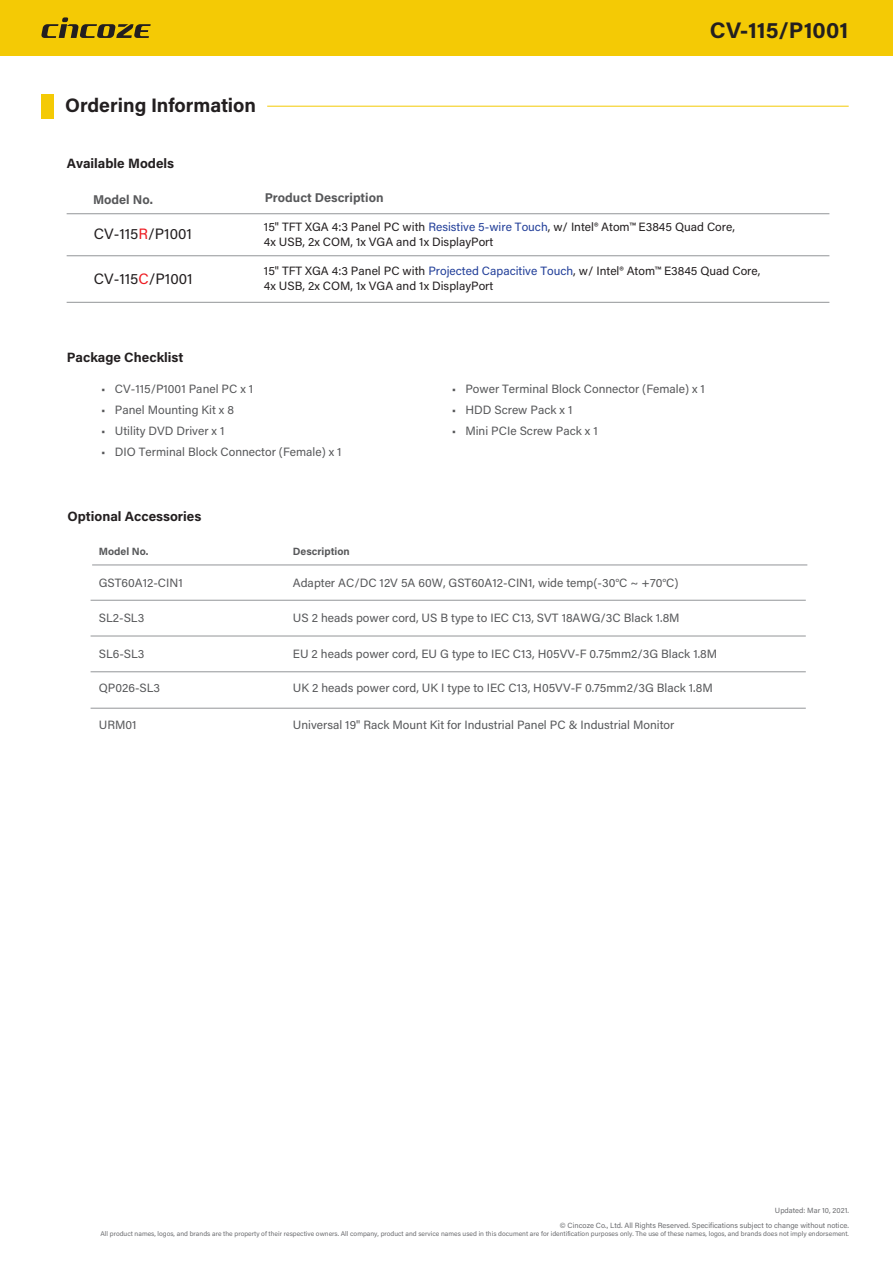
<style>
.page{position:relative;width:893px;height:1263px;background:#fff}
.page>*{position:absolute;margin:0;border:0;box-sizing:border-box;transform-origin:0 0}
.t1{font:700 22.5px "Acumin Pro";color:#231f20}
.t2{font:700 19.5px "Acumin Pro";letter-spacing:-.005em;color:#231f20}
.t3{font:15px "Acumin Pro";color:#231f20}
.t4{font:700 13.5px "Acumin Pro";color:#231f20}
.t5{font:700 12.6px "Acumin Pro";color:#57585a}
.t6{font:12px "Acumin Pro";color:#57585a}
.t7{font:12px/14.4px "Acumin Pro";color:#231f20}
.t8{font:700 10.5px "Acumin Pro";color:#57585a}
.t9{font:7.5px "Acumin Pro";color:#6c6d70}
.t10{font:6.75px "Acumin Pro";color:#6c6d70}
.s1{color:#ee1d23}
.s2{color:#223f99}
</style>
<div class="page">
<hr style="left:92px;top:565px;width:715px;height:1px;background:#939598">
<hr style="left:91px;top:600px;width:715px;height:1px;background:#939598">
<hr style="left:91px;top:636px;width:715px;height:1px;background:#939598">
<hr style="left:91px;top:671px;width:715px;height:1px;background:#939598">
<hr style="left:91px;top:708px;width:715px;height:1px;background:#939598">
<div style="left:0;top:0;width:893px;height:55px;background:#f4ca05"></div>
<svg style="left:41px;top:17px;width:110px;height:21px"></svg>
<hr style="left:267px;top:106px;width:582px;height:1px;background:#f4ca05">
<div style="left:41px;top:94px;width:13px;height:24px;background:#f4ca05"></div>
<hr style="left:67px;top:213px;width:762px;height:1px;background:#939598">
<hr style="left:67px;top:255px;width:762px;height:1px;background:#939598">
<hr style="left:67px;top:302px;width:762px;height:1px;background:#939598">
<h2 class="t2" style="left:65px;top:91px;width:192px">Ordering Information</h2>
<p class="t4" style="left:67px;top:153px;width:109px">Available Models</p>
<p class="t5" style="left:93px;top:190px;width:61px">Model No.</p>
<p class="t5" style="left:265px;top:189px;width:120px">Product Description</p>
<h1 class="t1" style="left:710px;top:14px;width:140px">CV-115/P1001</h1>
<p class="t3" style="left:94px;top:224px;width:100px">CV-115<span class="s1">R</span>/P1001</p>
<p class="t7" style="left:264px;top:219px;width:472px">15" TFT XGA 4:3 Panel PC with <span class="s2">Resistive 5-wire Touch</span>, w/ Intel® Atom™ E3845 Quad Core,<br>4x USB, 2x COM, 1x VGA and 1x DisplayPort</p>
<p class="t3" style="left:94px;top:268px;width:100px">CV-115<span class="s1">C</span>/P1001</p>
<p class="t7" style="left:264px;top:264px;width:498px">15" TFT XGA 4:3 Panel PC with <span class="s2">Projected Capacitive Touch</span>, w/ Intel® Atom™ E3845 Quad Core,<br>4x USB, 2x COM, 1x VGA and 1x DisplayPort</p>
<p class="t4" style="left:67px;top:348px;width:118px">Package Checklist</p>
<p class="t6" style="left:101px;top:381px;width:153px">• CV-115/P1001 Panel PC x 1</p>
<p class="t6" style="left:101px;top:402px;width:134px">• Panel Mounting Kit x 8</p>
<p class="t6" style="left:101px;top:423px;width:125px">• Utility DVD Driver x 1</p>
<p class="t6" style="left:101px;top:444px;width:242px">• DIO Terminal Block Connector (Female) x 1</p>
<p class="t4" style="left:68px;top:506px;width:135px">Optional Accessories</p>
<p class="t6" style="left:452px;top:381px;width:255px">• Power Terminal Block Connector (Female) x 1</p>
<p class="t6" style="left:452px;top:402px;width:122px">• HDD Screw Pack x 1</p>
<p class="t6" style="left:452px;top:423px;width:147px">• Mini PCIe Screw Pack x 1</p>
<p class="t8" style="left:99px;top:544px;width:51px">Model No.</p>
<p class="t6" style="left:99px;top:574px;width:85px">GST60A12-CIN1</p>
<p class="t6" style="left:99px;top:609px;width:47px">SL2-SL3</p>
<p class="t6" style="left:99px;top:645px;width:47px">SL6-SL3</p>
<p class="t6" style="left:99px;top:680px;width:63px">QP026-SL3</p>
<p class="t8" style="left:293px;top:544px;width:58px">Description</p>
<p class="t6" style="left:293px;top:574px;width:387px">Adapter AC/DC 12V 5A 60W, GST60A12-CIN1, wide temp(-30°C ~ +70°C)</p>
<p class="t6" style="left:293px;top:609px;width:388px">US 2 heads power cord, US B type to IEC C13, SVT 18AWG/3C Black 1.8M</p>
<p class="t6" style="left:293px;top:645px;width:426px">EU 2 heads power cord, EU G type to IEC C13, H05VV-F 0.75mm2/3G Black 1.8M</p>
<p class="t6" style="left:293px;top:680px;width:421px">UK 2 heads power cord, UK I type to IEC C13, H05VV-F 0.75mm2/3G Black 1.8M</p>
<p class="t6" style="left:99px;top:716px;width:39px">URM01</p>
<p class="t6" style="left:293px;top:716px;width:383px">Universal 19" Rack Mount Kit for Industrial Panel PC &amp; Industrial Monitor</p>
<p class="t9" style="left:775px;top:1205px;width:75px">Updated: Mar 10, 2021.</p>
<p class="t9" style="left:560px;top:1220px;width:291px">© Cincoze Co., Ltd. All Rights Reserved. Specifications subject to change without notice.</p>
<p class="t10" style="left:100px;top:1229px;width:750px">All product names, logos, and brands are the property of their respective owners. All company, product and service names used in this document are for identification purposes only. The use of these names, logos, and brands does not imply endorsement.</p>
</div>
